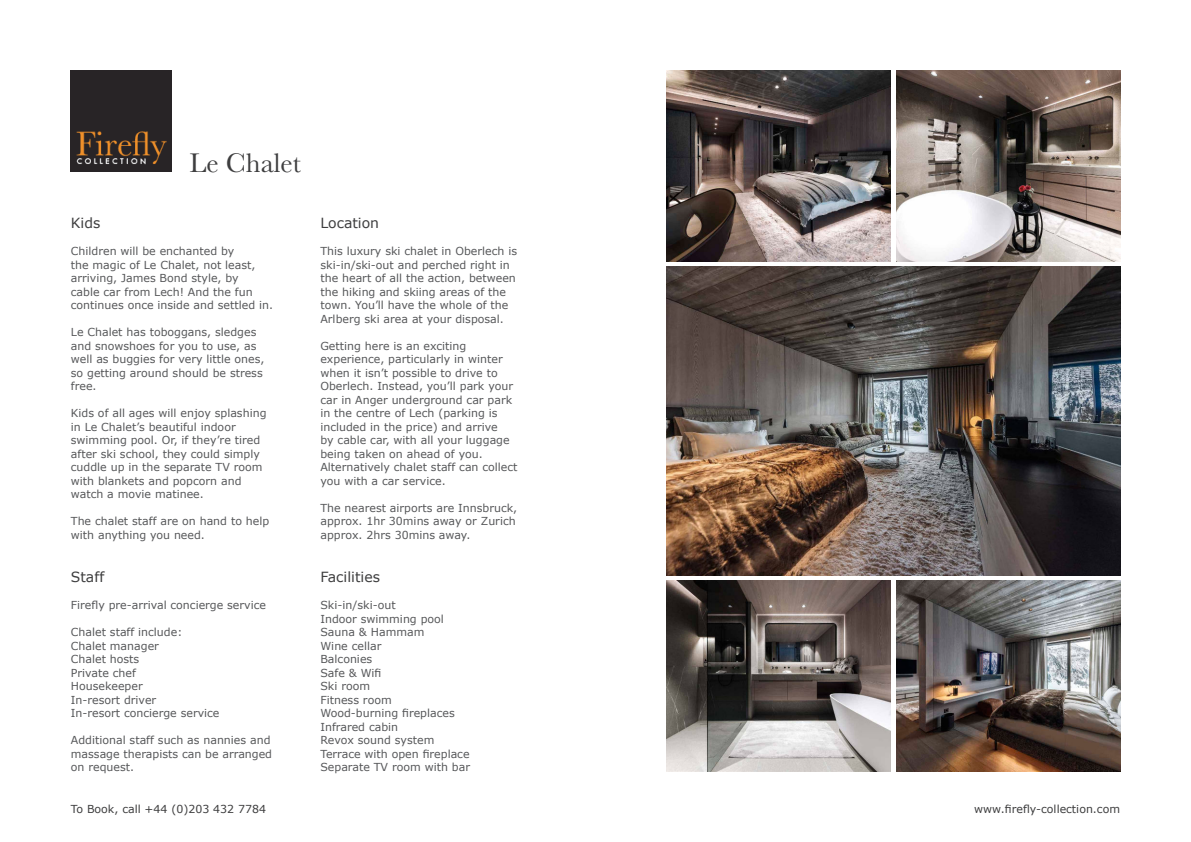
<style>
.page{position:relative;width:1191px;height:842px;background:#fff}
.page>*{position:absolute;margin:0;border:0;box-sizing:border-box;transform-origin:0 0}
.t1{font:28px "Baskerville";color:#3e3e3f}
.t2{font:14px "Verdana";color:#3e3e3f}
.t3{font:11px/13.5px "Verdana";color:#57585a}
.t4{font:11px "Verdana";color:#3e3e3f}
</style>
<div class="page">
<img style="left:71px;top:71px;width:101px;height:101px">
<img style="left:666px;top:267px;width:454px;height:308px">
<img style="left:666px;top:71px;width:224px;height:190px">
<img style="left:896px;top:71px;width:224px;height:190px">
<img style="left:666px;top:581px;width:224px;height:190px">
<img style="left:896px;top:581px;width:224px;height:190px">
<h1 class="t1" style="left:190px;top:146px;width:113px">Le Chalet</h1>
<p class="t2" style="left:71px;top:217px;width:31px">Kids</p>
<p class="t3" style="left:71px;top:245px;width:204px">Children will be enchanted by<br>the magic of Le Chalet, not least, arriving, James Bond style, by<br>cable car from Lech! And the fun continues once inside and settled in.</p>
<p class="t3" style="left:71px;top:326px;width:195px">Le Chalet has toboggans, sledges and snowshoes for you to use, as well as buggies for very little ones, so getting around should be stress free.</p>
<p class="t3" style="left:71px;top:407px;width:197px">Kids of all ages will enjoy splashing in Le Chalet’s beautiful indoor swimming pool. Or, if they’re tired after ski school, they could simply cuddle up in the separate TV room with blankets and popcorn and watch a movie matinee.</p>
<p class="t3" style="left:71px;top:515px;width:200px">The chalet staff are on hand to help with anything you need.</p>
<p class="t2" style="left:71px;top:572px;width:35px">Staff</p>
<p class="t3" style="left:71px;top:599px;width:197px">Firefly pre-arrival concierge service</p>
<p class="t3" style="left:71px;top:626px;width:150px">Chalet staff include:<br>Chalet manager<br>Chalet hosts<br>Private chef<br>Housekeeper<br>In-resort driver<br>In-resort concierge service</p>
<p class="t3" style="left:71px;top:734px;width:203px">Additional staff such as nannies and massage therapists can be arranged on request.</p>
<p class="t4" style="left:71px;top:805px;width:197px">To Book, call +44 (0)203 432 7784</p>
<p class="t2" style="left:320px;top:217px;width:60px">Location</p>
<p class="t3" style="left:320px;top:245px;width:198px">This luxury ski chalet in Oberlech is ski-in/ski-out and perched right in the heart of all the action, between the hiking and skiing areas of the town. You’ll have the whole of the Arlberg ski area at your disposal.</p>
<p class="t3" style="left:320px;top:340px;width:199px">Getting here is an exciting experience, particularly in winter when it isn’t possible to drive to<br>Oberlech. Instead, you’ll park your car in Anger underground car park in the centre of Lech (parking is included in the price) and arrive<br>by cable car, with all your luggage being taken on ahead of you.<br>Alternatively chalet staff can collect you with a car service.</p>
<p class="t3" style="left:320px;top:502px;width:198px">The nearest airports are Innsbruck, approx. 1hr 30mins away or Zurich approx. 2hrs 30mins away.</p>
<p class="t2" style="left:320px;top:572px;width:61px">Facilities</p>
<p class="t3" style="left:320px;top:599px;width:151px">Ski-in/ski-out<br>Indoor swimming pool<br>Sauna &amp; Hammam<br>Wine cellar<br>Balconies<br>Safe &amp; Wifi<br>Ski room<br>Fitness room<br>Wood-burning fireplaces<br>Infrared cabin<br>Revox sound system<br>Terrace with open fireplace<br>Separate TV room with bar</p>
<p class="t4" style="left:974px;top:802px;width:147px">www.firefly-collection.com</p>
</div>
